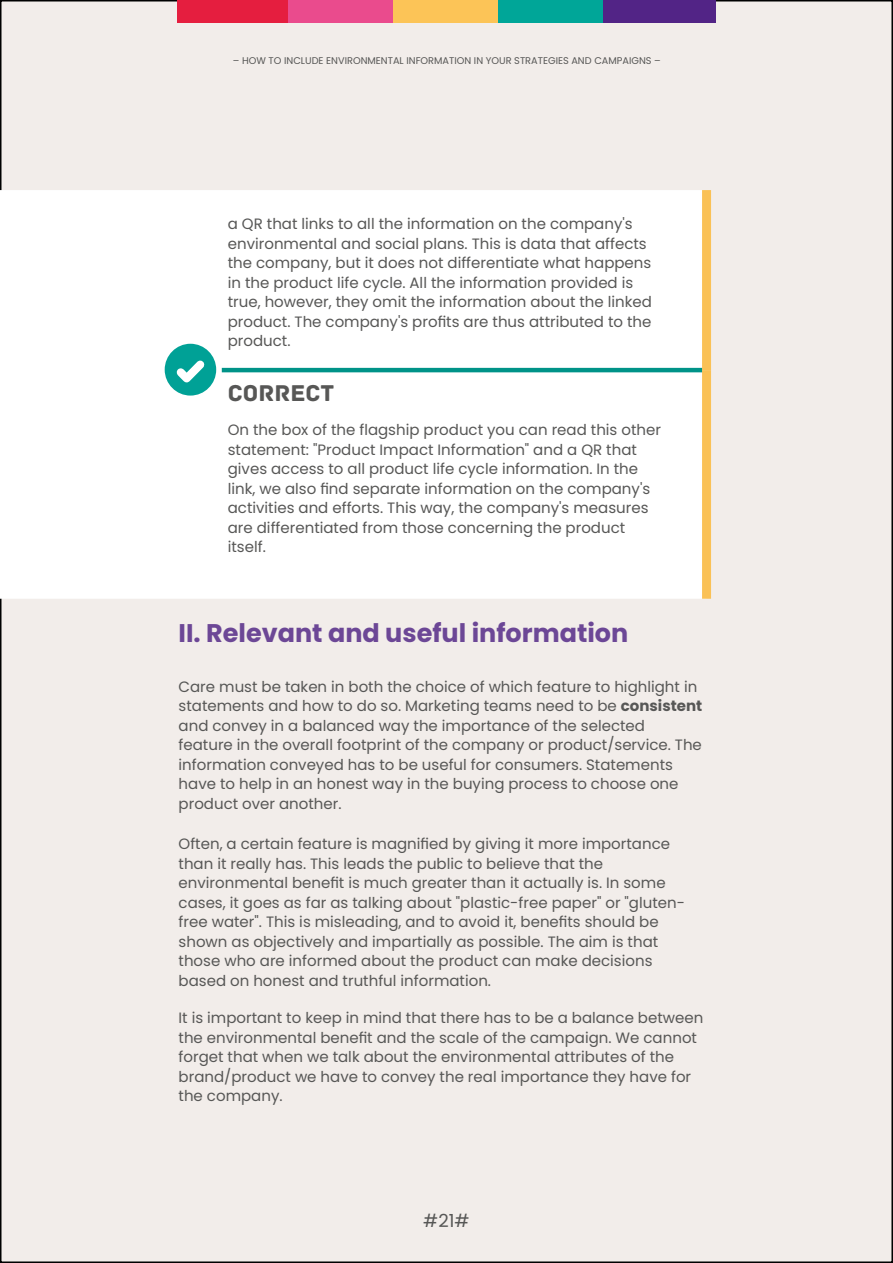
<style>
.page{position:relative;width:893px;height:1263px;background:#fff}
.page>*{position:absolute;margin:0;border:0;box-sizing:border-box;transform-origin:0 0}
.Título__2{font:700 25.5px "Poppins";color:#6c4796}
.Otro{font:24px "Archive";color:#575756}
.t1{font:18px "Poppins";color:#575756}
.Cuerpo_del_texto__5{font:15px/19.5px "Poppins";color:#575756}
.Otro-2{font:15px/19.5px "Poppins";color:#575756}
.t2{font:9.75px "Poppins";color:#575756}
.s1{font-weight:700}
</style>
<div class="page">
<div style="left:1px;top:1px;width:891px;height:1261px;background:#f2edea"></div>
<svg style="left:0;top:0;width:1px;height:1263px"></svg>
<div style="left:177px;top:0;width:111px;height:23px;background:#e51e3f"></div>
<div style="left:288px;top:0;width:105px;height:23px;background:#ea4b8d"></div>
<div style="left:393px;top:0;width:105px;height:23px;background:#fcc457"></div>
<div style="left:498px;top:0;width:105px;height:23px;background:#00a698"></div>
<div style="left:603px;top:0;width:113px;height:23px;background:#522486"></div>
<div style="left:0;top:190px;width:702px;height:409px;background:#fff"></div>
<div style="left:702px;top:190px;width:9px;height:180px;background:#fac156"></div>
<div style="left:702px;top:370px;width:9px;height:229px;background:#fac156"></div>
<hr style="left:222px;top:368px;width:480px;height:4px;background:#009388">
<svg style="left:161px;top:340px;width:59px;height:59px;background:#79cdc8"></svg>
<p class="t2" style="left:233px;top:55px;width:429px">– HOW TO INCLUDE ENVIRONMENTAL INFORMATION IN YOUR STRATEGIES AND CAMPAIGNS –</p>
<p class="Otro-2" style="left:228px;top:215px;width:426px">a QR that links to all the information on the company's environmental and social plans. This is data that affects the company, but it does not differentiate what happens in the product life cycle. All the information provided is true, however, they omit the information about the linked product. The company's profits are thus attributed to the product.</p>
<p class="Otro" style="left:228px;top:379px;width:108px">CORRECT</p>
<p class="Otro-2" style="left:228px;top:420px;width:435px">On the box of the flagship product you can read this other statement: "Product Impact Information" and a QR that gives access to all product life cycle information. In the link, we also find separate information on the company's activities and efforts. This way, the company's measures are differentiated from those concerning the product itself.</p>
<p class="Título__2" style="left:179px;top:619px;width:451px">II. Relevant and useful information</p>
<p class="Cuerpo_del_texto__5" style="left:179px;top:677px;width:525px">Care must be taken in both the choice of which feature to highlight in statements and how to do so. Marketing teams need to be <span class="s1">consistent </span>and convey in a balanced way the importance of the selected feature in the overall footprint of the company or product/service. The information conveyed has to be useful for consumers. Statements have to help in an honest way in the buying process to choose one product over another.</p>
<p class="Cuerpo_del_texto__5" style="left:179px;top:834px;width:508px">Often, a certain feature is magnified by giving it more importance than it really has. This leads the public to believe that the environmental benefit is much greater than it actually is. In some cases, it goes as far as talking about "plastic-free paper" or "gluten&shy;free water". This is misleading, and to avoid it, benefits should be shown as objectively and impartially as possible. The aim is that those who are informed about the product can make decisions based on honest and truthful information.</p>
<p class="Cuerpo_del_texto__5" style="left:179px;top:1008px;width:526px">It is important to keep in mind that there has to be a balance between the environmental benefit and the scale of the campaign. We cannot forget that when we talk about the environmental attributes of the brand/product we have to convey the real importance they have for the company.</p>
<p class="t1" style="left:423px;top:1210px;width:48px">#21#</p>
</div>
